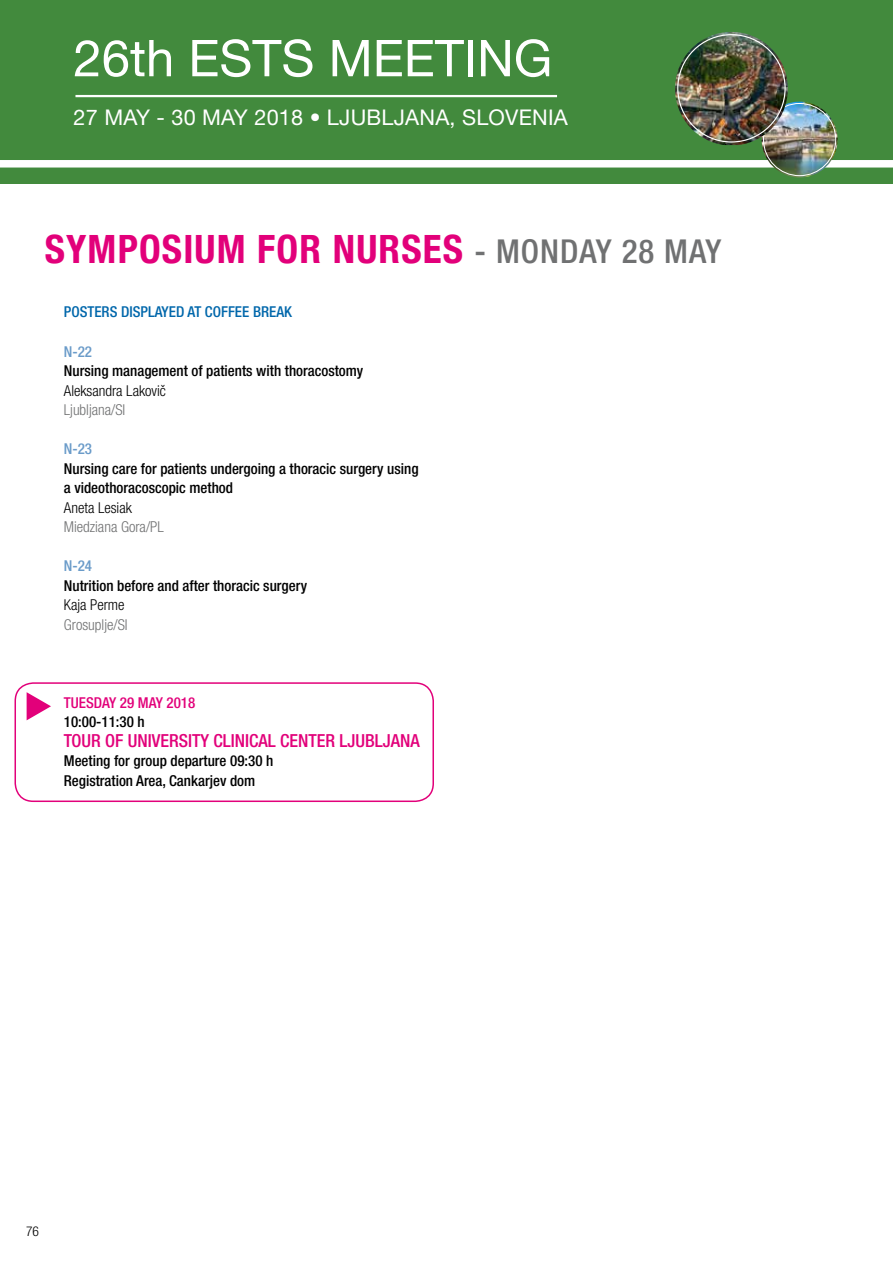
<style>
.page{position:relative;width:893px;height:1263px;background:#fff}
.page>*{position:absolute;margin:0;border:0;box-sizing:border-box;transform-origin:0 0}
.t1{font:50.85px "Helvetica Neue";color:#fff}
.t2{font:700 condensed 39px "Helvetica Neue";letter-spacing:.03em;color:#e2007a}
.t3{font:21.6px "Helvetica Neue";letter-spacing:.01em;color:#fff}
.t4{font:500 condensed 18px "Helvetica Neue LT Com";color:#e2007a}
.t5{font:500 condensed 15px/19.5px "Helvetica Neue LT Com";color:#000}
.t6{font:300 condensed 15px "Helvetica Neue LT Com";color:#707172}
.t7{font:300 condensed 15px "Helvetica Neue LT Com";color:#000}
.t8{font:500 condensed 15px "Helvetica Neue LT Com";color:#0067ab}
.t9{font:500 condensed 15px "Helvetica Neue LT Com";color:#e2007a}
.t10{font:500 condensed 15px "Helvetica Neue LT Com";color:#6a9bc9}
.t11{font:300 condensed 13.5px "Helvetica Neue LT Com";color:#000}
.s1{font-family:"Helvetica Neue LT Com";font-weight:500;font-size:33px;color:#707172}
</style>
<div class="page">
<div style="left:0;top:0;width:893px;height:184px;background:#428a3d"></div>
<div style="left:0;top:160px;width:893px;height:8px;background:#fff"></div>
<img style="left:762px;top:102px;width:76px;height:76px;border-radius:38px">
<div style="left:763px;top:103px;width:73px;height:73px;border:1px solid #fff;border-radius:50%"></div>
<img style="left:675px;top:32px;width:113px;height:113px">
<hr style="left:75px;top:95px;width:482px;height:2px;background:#fff">
<div style="left:15px;top:682px;width:419px;height:120px;border:2px solid #e2007a;border-radius:18px"></div>
<svg style="left:27px;top:692px;width:24px;height:28px"></svg>
<h1 class="t1" style="left:74px;top:28px;width:480px">26th ESTS MEETING</h1>
<h3 class="t3" style="left:74px;top:105px;width:496px">27 MAY - 30 MAY 2018 • LJUBLJANA, SLOVENIA</h3>
<h2 class="t2" style="left:45px;top:217px;width:678px">SYMPOSIUM FOR NURSES <span class="s1">- MONDAY 28 MAY</span></h2>
<p class="t8" style="left:64px;top:303px;width:230px">POSTERS DISPLAYED AT COFFEE BREAK</p>
<p class="t10" style="left:64px;top:342px;width:30px">N-22</p>
<p class="t5" style="left:64px;top:361px;width:301px">Nursing management of patients with thoracostomy</p>
<p class="t7" style="left:64px;top:382px;width:104px">Aleksandra Lakovič</p>
<p class="t6" style="left:64px;top:401px;width:63px">Ljubljana/SI</p>
<p class="t10" style="left:64px;top:440px;width:30px">N-23</p>
<p class="t5" style="left:64px;top:458px;width:356px">Nursing care for patients undergoing a thoracic surgery using a videothoracoscopic method</p>
<p class="t7" style="left:64px;top:499px;width:70px">Aneta Lesiak</p>
<p class="t6" style="left:64px;top:518px;width:101px">Miedziana Gora/PL</p>
<p class="t10" style="left:64px;top:557px;width:30px">N-24</p>
<p class="t5" style="left:64px;top:575px;width:245px">Nutrition before and after thoracic surgery</p>
<p class="t7" style="left:64px;top:596px;width:62px">Kaja Perme</p>
<p class="t6" style="left:64px;top:616px;width:65px">Grosuplje/SI</p>
<p class="t9" style="left:64px;top:693px;width:133px">TUESDAY 29 MAY 2018</p>
<p class="t5" style="left:64px;top:712px;width:82px">10:00-11:30 h</p>
<p class="t4" style="left:64px;top:729px;width:358px">TOUR OF UNIVERSITY CLINICAL CENTER LJUBLJANA</p>
<p class="t5" style="left:64px;top:751px;width:211px">Meeting for group departure 09:30 h<br>Registration Area, Cankarjev dom</p>
<p class="t11" style="left:26px;top:1224px;width:14px">76</p>
</div>
